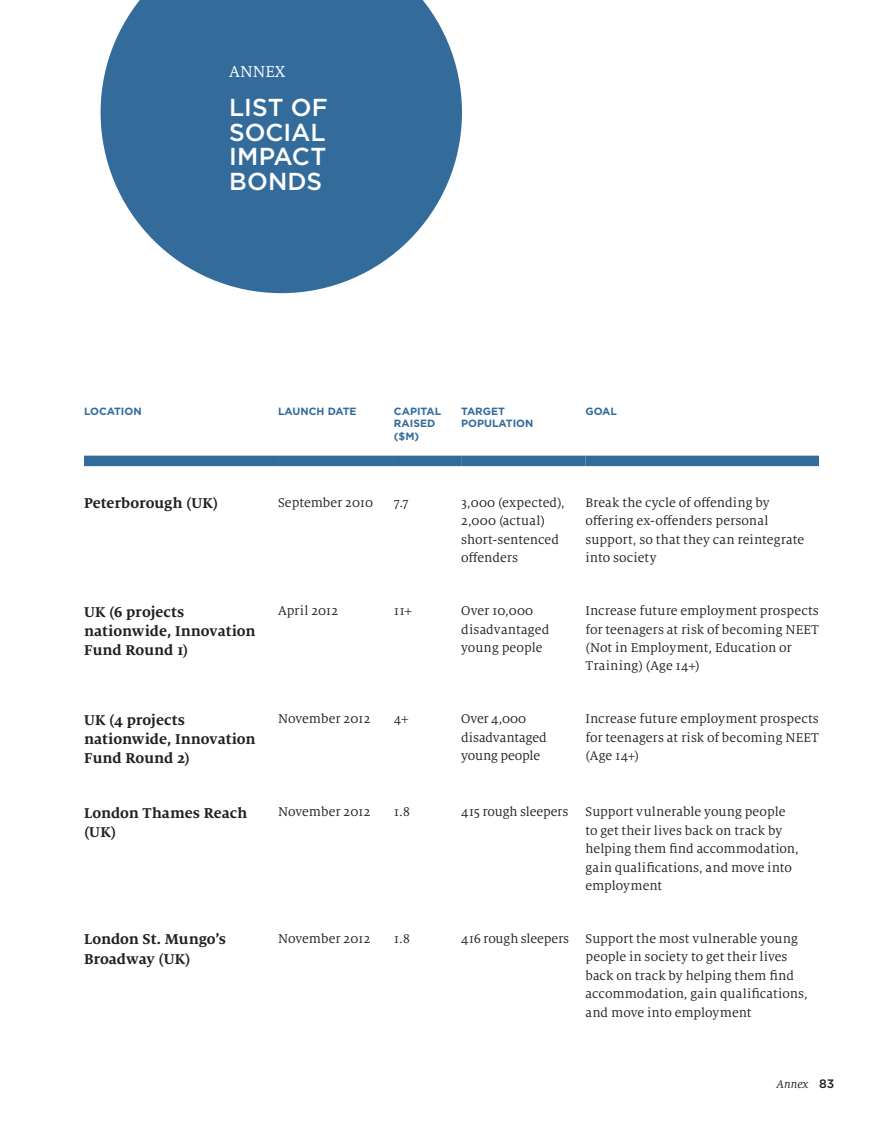
<style>
.page{position:relative;width:882px;height:1134px;background:#fff}
.page>*{position:absolute;margin:0;border:0;box-sizing:border-box;transform-origin:0 0}
.t1{font:500 24.5px/24.5px "Gotham";color:#fff;text-align:justify}
.t2{font:17.5px "Milo Serif OT";color:#fff}
.t3{font:700 15.75px/19.2px "Milo Serif OT";color:#231f20}
.t4{font:14px/18.4px "Milo Serif OT";letter-spacing:.005em;color:#231f20}
.t5{font:italic 12.25px "Milo Serif OT";color:#231f20}
.t6{font:700 10.5px/12.6px "Gotham";color:#336c9b}
.s1{font-family:"Gotham";font-weight:500;font-style:normal}
</style>
<div class="page">
<svg style="left:101px;top:0;width:361px;height:293px;fill:#336c9b"></svg>
<div style="left:84px;top:456px;width:194px;height:10px;background:#336c9b"></div>
<div style="left:278px;top:456px;width:116px;height:10px;background:#336c9b"></div>
<div style="left:394px;top:456px;width:67px;height:10px;background:#336c9b"></div>
<div style="left:461px;top:456px;width:124px;height:10px;background:#336c9b"></div>
<div style="left:585px;top:456px;width:234px;height:10px;background:#336c9b"></div>
<p class="t2" style="left:229px;top:62px;width:58px">ANNEX</p>
<h1 class="t1" style="left:229px;top:95px;width:100px">LIST OF SOCIAL IMPACT BONDS</h1>
<p class="t6" style="left:84px;top:404px;width:59px">LOCATION</p>
<p class="t6" style="left:278px;top:404px;width:80px">LAUNCH DATE</p>
<p class="t6" style="left:394px;top:404px;width:49px">CAPITAL<br>RAISED ($M)</p>
<p class="t6" style="left:461px;top:404px;width:74px">TARGET<br>POPULATION</p>
<p class="t6" style="left:585px;top:404px;width:33px">GOAL</p>
<p class="t3" style="left:84px;top:494px;width:136px">Peterborough (UK)</p>
<p class="t4" style="left:278px;top:494px;width:97px">September 2010</p>
<p class="t4" style="left:394px;top:494px;width:16px">7.7</p>
<p class="t4" style="left:461px;top:494px;width:105px">3,000 (expected),<br>2,000 (actual) short-sentenced offenders</p>
<p class="t4" style="left:585px;top:494px;width:220px">Break the cycle of offending by offering ex-offenders personal support, so that they can reintegrate into society</p>
<p class="t3" style="left:84px;top:602px;width:173px">UK (6 projects nationwide, Innovation<br>Fund Round 1)</p>
<p class="t4" style="left:278px;top:602px;width:62px">April 2012</p>
<p class="t4" style="left:394px;top:602px;width:19px">11+</p>
<p class="t4" style="left:461px;top:602px;width:90px">Over 10,000 disadvantaged young people</p>
<p class="t4" style="left:585px;top:602px;width:235px">Increase future employment prospects for teenagers at risk of becoming NEET (Not in Employment, Education or<br>Training) (Age 14+)</p>
<p class="t3" style="left:84px;top:710px;width:173px">UK (4 projects nationwide, Innovation<br>Fund Round 2)</p>
<p class="t4" style="left:278px;top:710px;width:94px">November 2012</p>
<p class="t4" style="left:394px;top:710px;width:16px">4+</p>
<p class="t4" style="left:461px;top:710px;width:87px">Over 4,000 disadvantaged young people</p>
<p class="t4" style="left:585px;top:710px;width:235px;text-align:justify">Increase future employment prospects for teenagers at risk of becoming NEET (Age 14+)</p>
<p class="t3" style="left:84px;top:803px;width:165px">London Thames Reach (UK)</p>
<p class="t4" style="left:278px;top:803px;width:94px">November 2012</p>
<p class="t4" style="left:394px;top:803px;width:17px">1.8</p>
<p class="t4" style="left:585px;top:803px;width:215px;text-indent:-124px">415 rough sleepers Support vulnerable young people to get their lives back on track by helping them find accommodation, gain qualifications, and move into employment</p>
<p class="t3" style="left:84px;top:930px;width:144px">London St. Mungo’s<br>Broadway (UK)</p>
<p class="t4" style="left:278px;top:930px;width:94px">November 2012</p>
<p class="t4" style="left:394px;top:930px;width:17px">1.8</p>
<p class="t4" style="left:585px;top:930px;width:224px;text-indent:-124px">416 rough sleepers Support the most vulnerable young people in society to get their lives back on track by helping them find accommodation, gain qualifications, and move into employment</p>
<p class="t5" style="left:777px;top:1078px;width:59px">Annex <span class="s1">83</span></p>
</div>
